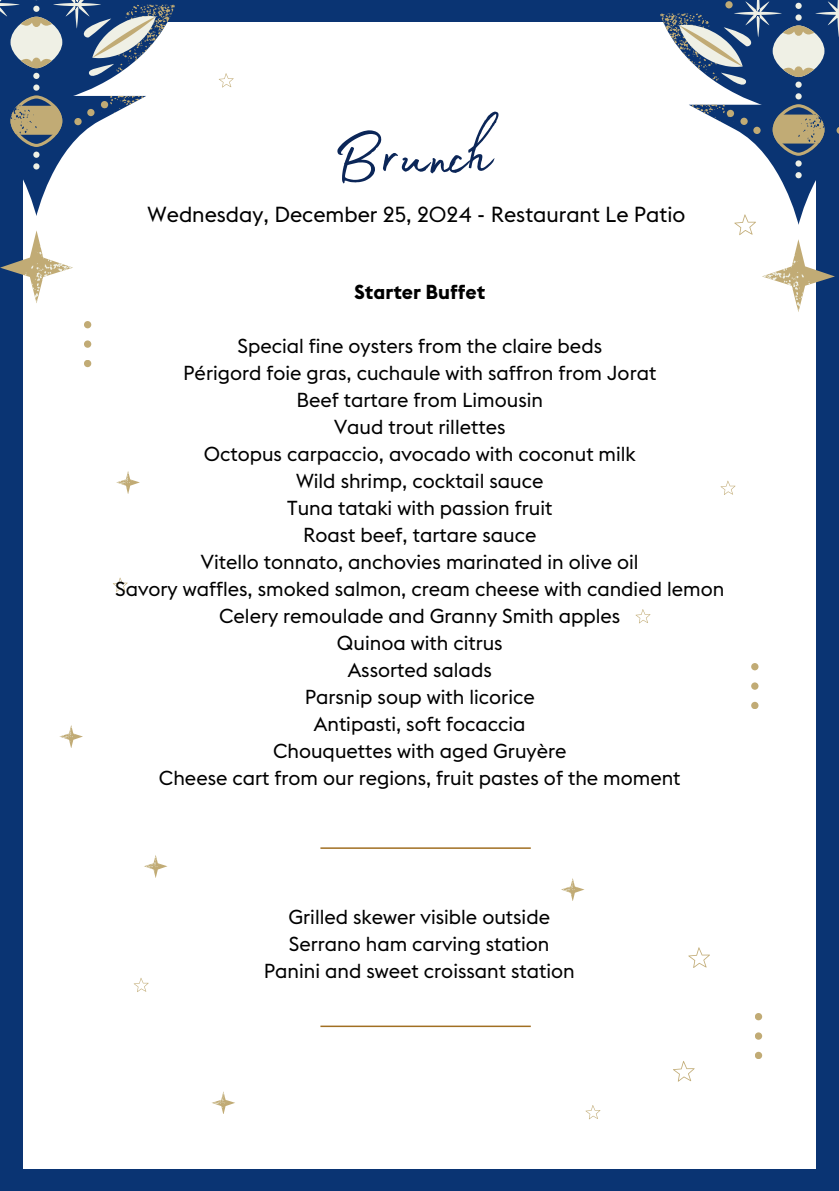
<style>
.page{position:relative;width:839px;height:1191px;background:#fff}
.page>*{position:absolute;margin:0;border:0;box-sizing:border-box;transform-origin:0 0}
.t1{font:80px "Madelyn Fill";color:#0b2658}
.t2{font:21.4px "Euclid Flex";color:#000}
.t3{font:20px/27px "Euclid Flex";color:#000;text-align:center}
.t4{font:700 20px "Euclid Flex";color:#000}
</style>
<div class="page">
<svg style="left:720px;top:480px;width:16px;height:15px"></svg>
<div style="left:754px;top:1052px;width:8px;height:7px;background:#c1ab75;border-radius:50%"></div>
<div style="left:754px;top:1032px;width:8px;height:8px;background:#c1ab75;border-radius:50%"></div>
<div style="left:754px;top:1013px;width:8px;height:7px;background:#c1ab75;border-radius:50%"></div>
<div style="left:84px;top:360px;width:7px;height:7px;background:#c1ab75;border-radius:50%"></div>
<div style="left:84px;top:340px;width:7px;height:8px;background:#c1ab75;border-radius:50%"></div>
<div style="left:84px;top:321px;width:7px;height:7px;background:#c1ab75;border-radius:50%"></div>
<div style="left:751px;top:702px;width:7px;height:7px;background:#c1ab75;border-radius:50%"></div>
<div style="left:751px;top:682px;width:7px;height:8px;background:#c1ab75;border-radius:50%"></div>
<div style="left:751px;top:663px;width:7px;height:7px;background:#c1ab75;border-radius:50%"></div>
<div style="left:0;top:0;width:22px;height:1191px;background:#0a3473"></div>
<div style="left:816px;top:0;width:22px;height:1191px;background:#0a3473"></div>
<div style="left:0;top:0;width:838px;height:21px;background:#0a3473"></div>
<div style="left:0;top:1169px;width:838px;height:22px;background:#0a3473"></div>
<svg style="left:59px;top:725px;width:24px;height:22px"></svg>
<svg style="left:780px;top:178px;width:55px;height:134px"></svg>
<svg style="left:538px;top:0;width:300px;height:178px"></svg>
<svg style="left:0;top:170px;width:55px;height:133px"></svg>
<svg style="left:25px;top:243px;width:48px;height:59px"></svg>
<svg style="left:0;top:0;width:296px;height:170px"></svg>
<svg style="left:113px;top:577px;width:15px;height:15px"></svg>
<svg style="left:635px;top:609px;width:16px;height:15px"></svg>
<svg style="left:673px;top:1061px;width:22px;height:21px"></svg>
<svg style="left:734px;top:210px;width:76px;height:101px"></svg>
<svg style="left:144px;top:855px;width:24px;height:22px"></svg>
<hr style="left:320px;top:847px;width:210px;height:2px;background:#a16f22">
<hr style="left:320px;top:1026px;width:210px;height:1px;background:#a16f22">
<svg style="left:133px;top:978px;width:16px;height:14px"></svg>
<svg style="left:585px;top:1105px;width:16px;height:15px"></svg>
<svg style="left:688px;top:947px;width:22px;height:21px"></svg>
<svg style="left:212px;top:1091px;width:23px;height:23px"></svg>
<svg style="left:561px;top:878px;width:24px;height:22px"></svg>
<svg style="left:116px;top:471px;width:24px;height:22px"></svg>
<h1 class="t1" style="left:332px;top:95px;width:161px">Brunch</h1>
<p class="t2" style="left:148px;top:202px;width:539px">Wednesday, December 25, 2024 - Restaurant Le Patio</p>
<p class="t4" style="left:354px;top:280px;width:133px">Starter Buffet</p>
<p class="t3" style="left:115px;top:332px;width:610px">Special fine oysters from the claire beds<br>Périgord foie gras, cuchaule with saffron from Jorat<br>Beef tartare from Limousin<br>Vaud trout rillettes<br>Octopus carpaccio, avocado with coconut milk<br>Wild shrimp, cocktail sauce<br>Tuna tataki with passion fruit<br>Roast beef, tartare sauce<br>Vitello tonnato, anchovies marinated in olive oil<br>Savory waffles, smoked salmon, cream cheese with candied lemon Celery remoulade and Granny Smith apples<br>Quinoa with citrus<br>Assorted salads<br>Parsnip soup with licorice<br>Antipasti, soft focaccia<br>Chouquettes with aged Gruyère<br>Cheese cart from our regions, fruit pastes of the moment</p>
<p class="t3" style="left:264px;top:903px;width:312px">Grilled skewer visible outside<br>Serrano ham carving station<br>Panini and sweet croissant station</p>
</div>
